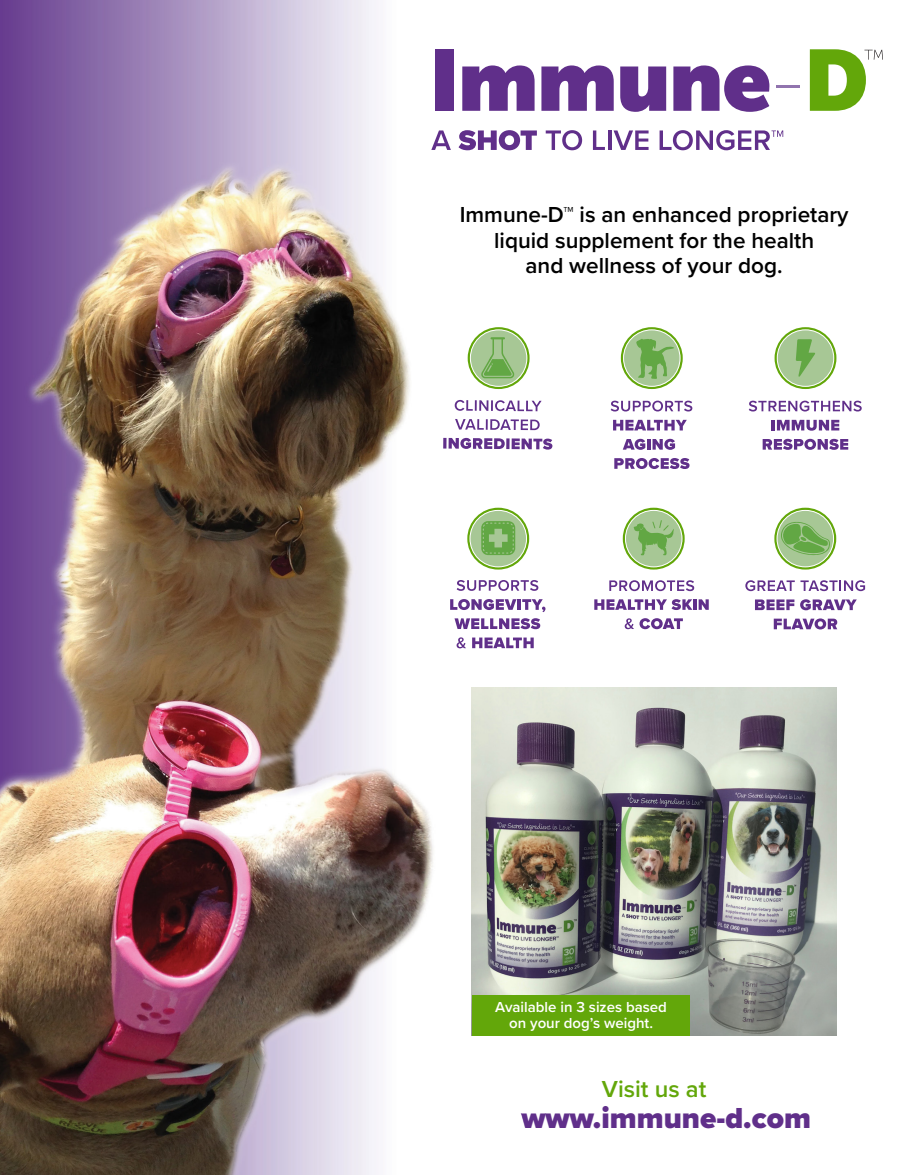
<style>
.page{position:relative;width:905px;height:1175px;background:#fff}
.page>*{position:absolute;margin:0;border:0;box-sizing:border-box;transform-origin:0 0}
.t1{font:900 30px "Proxima Nova";color:#602f8a}
.t2{font:600 24px "Proxima Nova";color:#63a70a}
.t3{font:600 22.5px/25.5px "Proxima Nova";color:#000;text-align:center}
.t4{font:600 15px/16.5px "Proxima Nova";color:#fff;text-align:center}
</style>
<div class="page">
<img style="left:0;top:0;width:866px;height:1174px">
<div style="left:435px;top:49px;width:19px;height:62px;background:#602f8a"></div>
<svg style="left:462px;top:65px;width:72px;height:46px"></svg>
<svg style="left:541px;top:65px;width:72px;height:46px"></svg>
<svg style="left:620px;top:66px;width:46px;height:46px"></svg>
<svg style="left:673px;top:65px;width:96px;height:47px"></svg>
<hr style="left:776px;top:85px;width:23px;height:3px;background:#9174ae">
<svg style="left:809px;top:49px;width:74px;height:62px"></svg>
<svg style="left:431px;top:130px;width:20px;height:20px"></svg>
<svg style="left:458px;top:130px;width:79px;height:20px"></svg>
<svg style="left:545px;top:130px;width:37px;height:20px"></svg>
<svg style="left:593px;top:130px;width:12px;height:20px"></svg>
<hr style="left:608px;top:130px;width:3px;height:20px;background:#602f8a">
<svg style="left:613px;top:130px;width:35px;height:20px"></svg>
<svg style="left:659px;top:130px;width:124px;height:20px"></svg>
<svg style="left:775px;top:509px;width:60px;height:59px"></svg>
<div style="left:774px;top:507px;width:62px;height:62px;border:2px solid #63a70a;border-radius:50%"></div>
<div style="left:776px;top:510px;width:58px;height:57px;border:1px solid #fff;border-radius:50%"></div>
<svg style="left:745px;top:580px;width:49px;height:11px"></svg>
<svg style="left:800px;top:580px;width:65px;height:11px"></svg>
<svg style="left:755px;top:599px;width:39px;height:11px"></svg>
<svg style="left:800px;top:599px;width:56px;height:11px"></svg>
<svg style="left:773px;top:618px;width:64px;height:11px"></svg>
<svg style="left:774px;top:519px;width:58px;height:38px;background:#8dbc74"></svg>
<svg style="left:775px;top:328px;width:60px;height:60px;background:#a7c891"></svg>
<div style="left:774px;top:327px;width:62px;height:62px;border:2px solid #63a70a;border-radius:50%"></div>
<svg style="left:795px;top:339px;width:20px;height:38px"></svg>
<div style="left:776px;top:329px;width:58px;height:58px;border:1px solid #fff;border-radius:50%"></div>
<svg style="left:748px;top:400px;width:113px;height:11px"></svg>
<svg style="left:771px;top:420px;width:68px;height:10px"></svg>
<svg style="left:762px;top:439px;width:86px;height:11px"></svg>
<svg style="left:469px;top:328px;width:59px;height:60px"></svg>
<div style="left:467px;top:327px;width:62px;height:62px;border:2px solid #63a70a;border-radius:50%"></div>
<div style="left:470px;top:329px;width:57px;height:58px;border:1px solid #fff;border-radius:50%"></div>
<svg style="left:454px;top:400px;width:87px;height:11px"></svg>
<svg style="left:455px;top:419px;width:84px;height:11px"></svg>
<svg style="left:443px;top:438px;width:109px;height:11px"></svg>
<svg style="left:481px;top:337px;width:34px;height:41px"></svg>
<svg style="left:468px;top:509px;width:60px;height:59px"></svg>
<div style="left:467px;top:507px;width:62px;height:62px;border:2px solid #63a70a;border-radius:50%"></div>
<svg style="left:481px;top:521px;width:34px;height:34px"></svg>
<svg style="left:456px;top:580px;width:82px;height:11px"></svg>
<svg style="left:450px;top:599px;width:95px;height:13px"></svg>
<svg style="left:454px;top:618px;width:86px;height:11px"></svg>
<svg style="left:456px;top:637px;width:10px;height:11px"></svg>
<svg style="left:472px;top:637px;width:61px;height:11px"></svg>
<div style="left:469px;top:510px;width:58px;height:57px;border:1px solid #fff;border-radius:50%"></div>
<svg style="left:624px;top:509px;width:59px;height:59px"></svg>
<div style="left:622px;top:507px;width:62px;height:62px;border:2px solid #63a70a;border-radius:50%"></div>
<svg style="left:633px;top:520px;width:40px;height:35px"></svg>
<div style="left:625px;top:510px;width:57px;height:57px;border:1px solid #fff;border-radius:50%"></div>
<svg style="left:609px;top:580px;width:85px;height:11px"></svg>
<svg style="left:594px;top:599px;width:114px;height:11px"></svg>
<svg style="left:624px;top:618px;width:59px;height:11px"></svg>
<svg style="left:622px;top:328px;width:59px;height:60px"></svg>
<div style="left:621px;top:327px;width:61px;height:62px;border:2px solid #63a70a;border-radius:50%"></div>
<div style="left:623px;top:329px;width:57px;height:58px;border:1px solid #fff;border-radius:50%"></div>
<svg style="left:610px;top:400px;width:82px;height:11px"></svg>
<svg style="left:613px;top:420px;width:73px;height:10px"></svg>
<svg style="left:622px;top:439px;width:53px;height:11px"></svg>
<svg style="left:614px;top:458px;width:75px;height:11px"></svg>
<svg style="left:636px;top:339px;width:38px;height:40px;background:#86b76e"></svg>
<img style="left:472px;top:688px;width:364px;height:347px">
<div style="left:472px;top:995px;width:218px;height:40px;background:#63a70a"></div>
<svg style="left:485px;top:1100px;width:39px;height:37px"></svg>
<p class="t3" style="left:459px;top:201px;width:390px">Immune-D™ is an enhanced proprietary liquid supplement for the health<br>and wellness of your dog.</p>
<p class="t4" style="left:495px;top:997px;width:173px">Available in 3 sizes based on your dog’s weight.</p>
<p class="t2" style="left:602px;top:1071px;width:106px">Visit us at</p>
<h1 class="t1" style="left:497px;top:1096px;width:315px">wwww.immune-d.com</h1>
</div>
